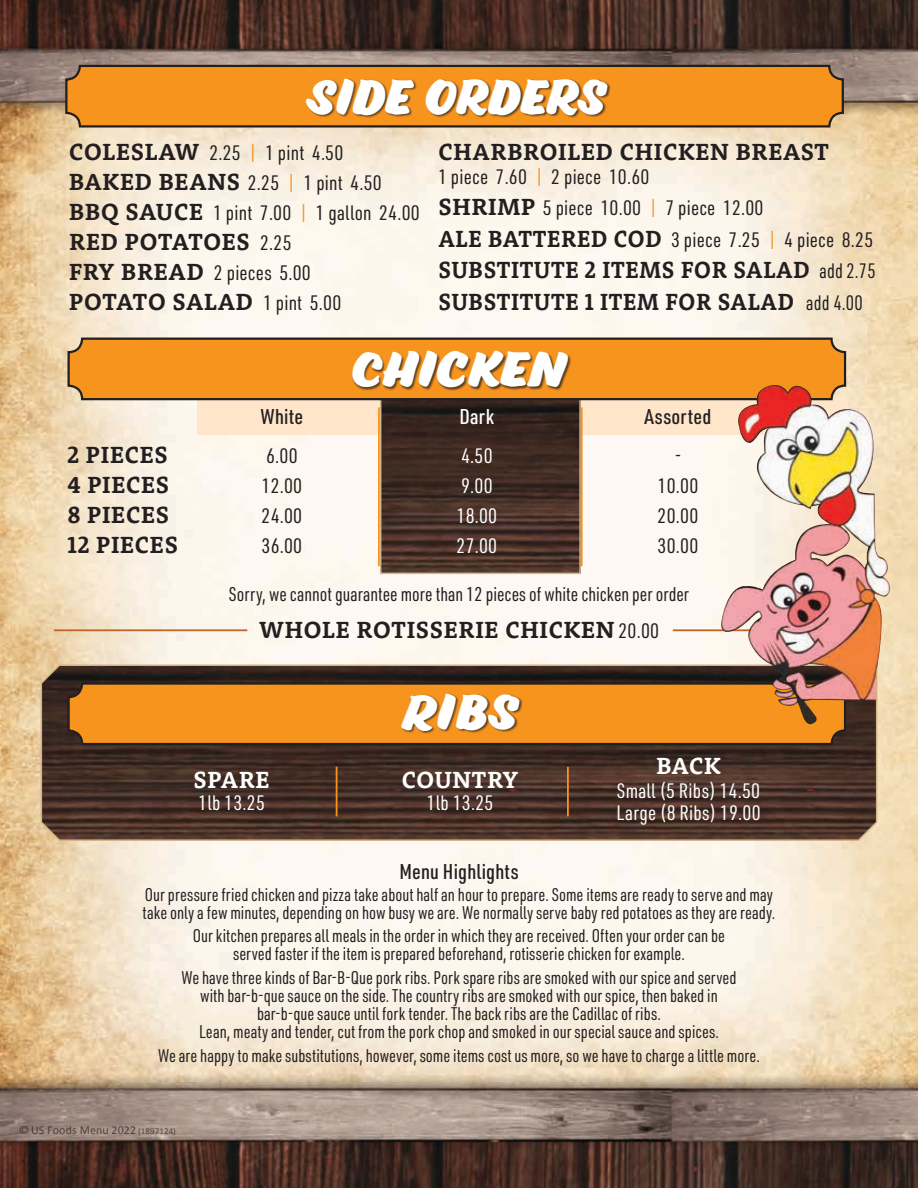
<style>
.page{position:relative;width:918px;height:1188px;background:#fff}
.page>*{position:absolute;margin:0;border:0;box-sizing:border-box;transform-origin:0 0}
.t1{font:45px "Eds Market Bold Slant";letter-spacing:.045em;color:#fff;scale:1.1 1}
.t2{font:45px "Eds Market Bold Slant";letter-spacing:.02em;color:#fff;scale:1.05 1}
.t3{font:700 24px "Rooney";letter-spacing:.03em;color:#231f20}
.t4{font:700 24px/31.5px "Rooney";letter-spacing:.03em;color:#231f20;scale:.95 1}
.t5{font:700 24px "Rooney";letter-spacing:.03em;color:#fff}
.t6{font:500 21px "URWDIN Cond";letter-spacing:.01em;color:#231f20;scale:1.04 1}
.t7{font:500 21px "URWDIN Cond";color:#fff;scale:1.04 1}
.t8{font:20.4px/30px "URWDIN Cond";letter-spacing:.01em;color:#231f20;scale:1.04 1}
.t9{font:20.4px/22px "URWDIN Cond";letter-spacing:.01em;color:#fff;scale:1.04 1}
.t10{font:19.5px "URWDIN Cond";color:#231f20}
.t11{font:18px/18px "URWDIN Cond";color:#231f20;text-align:center}
.t12{font:12px "Calibri";letter-spacing:.01em;color:#231f20}
.s1{font-family:"Rooney";font-weight:700;font-size:24px}
.s2{color:#f7941d}
.s3{font-family:"URWDIN Cond";font-weight:400;font-size:20.4px}
.s4{font-size:9px}
</style>
<div class="page">
<img style="left:0;top:0;width:918px;height:1188px">
<svg style="left:40px;top:663px;width:838px;height:179px;background:#4b362d"></svg>
<div style="left:69px;top:684px;width:776px;height:60px;background:#f7941d;border-radius:14px"></div>
<div style="left:68px;top:682px;width:778px;height:63px;border:2px solid #231f20;border-radius:14px"></div>
<div style="left:401px;top:693px;width:122px;height:41px;background:#231f20;opacity:.75"></div>
<hr style="left:336px;top:767px;width:1px;height:49px;background:#f7941d">
<hr style="left:567px;top:767px;width:2px;height:49px;background:#f7941d">
<div style="left:66px;top:66px;width:777px;height:60px;background:#f7941d;border-radius:14px"></div>
<div style="left:65px;top:65px;width:779px;height:63px;border:2px solid #231f20;border-radius:14px"></div>
<div style="left:306px;top:78px;width:305px;height:41px;background:#231f20;opacity:.75"></div>
<div style="left:197px;top:399px;width:651px;height:36px;background:#ffe6cb"></div>
<img style="left:383px;top:401px;width:195px;height:170px">
<div style="left:380px;top:398px;width:201px;height:176px;border:2px solid #d1b58a"></div>
<hr style="left:378px;top:407px;width:2px;height:159px;background:#f7941d">
<hr style="left:581px;top:407px;width:2px;height:159px;background:#f7941d">
<div style="left:69px;top:339px;width:776px;height:60px;background:#f7941d;border-radius:14px"></div>
<div style="left:68px;top:338px;width:778px;height:62px;border:2px solid #231f20;border-radius:14px"></div>
<div style="left:352px;top:350px;width:220px;height:41px;background:#231f20;opacity:.75"></div>
<hr style="left:54px;top:629px;width:193px;height:2px;background:#c0632a">
<hr style="left:673px;top:629px;width:197px;height:2px;background:#c0632a">
<img style="left:721px;top:383px;width:170px;height:341px">
<h1 class="t2" style="left:309px;top:72px;width:284px">SIDE ORDERS</h1>
<p class="t8" style="left:69px;top:137px;width:339px"><span class="s1">COLESLAW</span> 2.25 <span class="s2">|</span> 1 pint 4.50<br><span class="s1">BAKED BEANS</span> 2.25 <span class="s2">|</span> 1 pint 4.50<br><span class="s1">BBQ SAUCE</span> 1 pint 7.00 <span class="s2">|</span> 1 gallon 24.00</p>
<h2 class="t3" style="left:69px;top:226px;width:224px">RED POTATOES <span class="s3">2.25</span></h2>
<p class="t8" style="left:69px;top:257px;width:234px"><span class="s1">FRY BREAD</span> 2 pieces 5.00</p>
<h2 class="t3" style="left:69px;top:286px;width:273px">POTATO SALAD <span class="s3">1 pint 5.00</span></h2>
<h2 class="t3" style="left:438px;top:136px;width:392px">CHARBROILED CHICKEN BREAST</h2>
<p class="t8" style="left:438px;top:160px;width:420px;line-height:31.5px">1 piece 7.60 <span class="s2">|</span> 2 piece 10.60<br><span class="s1">SHRIMP</span> 5 piece 10.00 <span class="s2">|</span> 7 piece 12.00<br><span class="s1">ALE BATTERED COD</span> 3 piece 7.25 <span class="s2">|</span> 4 piece 8.25</p>
<h2 class="t4" style="left:438px;top:253px;width:462px">SUBSTITUTE 2 ITEMS FOR SALAD <span class="s3">add 2.75<br></span>SUBSTITUTE 1 ITEM FOR SALAD <span class="s3">add 4.00</span></h2>
<h1 class="t1" style="left:352px;top:344px;width:195px">CHICKEN</h1>
<p class="t6" style="left:260px;top:403px;width:43px">White</p>
<p class="t7" style="left:459px;top:403px;width:35px">Dark</p>
<p class="t6" style="left:645px;top:403px;width:66px">Assorted</p>
<h2 class="t3" style="left:68px;top:439px;width:102px">2 PIECES</h2>
<p class="t8" style="left:266px;top:440px;width:32px">6.00</p>
<p class="t9" style="left:461px;top:444px;width:32px">4.50</p>
<p class="t8" style="left:675px;top:440px;width:8px">-</p>
<h2 class="t3" style="left:68px;top:469px;width:103px">4 PIECES</h2>
<p class="t8" style="left:262px;top:470px;width:41px">12.00</p>
<p class="t9" style="left:461px;top:474px;width:32px">9.00</p>
<p class="t8" style="left:658px;top:470px;width:41px">10.00</p>
<h2 class="t3" style="left:68px;top:499px;width:103px">8 PIECES</h2>
<p class="t8" style="left:262px;top:500px;width:41px">24.00</p>
<p class="t9" style="left:457px;top:504px;width:41px">18.00</p>
<p class="t8" style="left:658px;top:500px;width:41px">20.00</p>
<h2 class="t3" style="left:68px;top:529px;width:112px">12 PIECES</h2>
<p class="t8" style="left:262px;top:530px;width:41px">36.00</p>
<p class="t9" style="left:457px;top:534px;width:41px">27.00</p>
<p class="t8" style="left:658px;top:530px;width:41px">30.00</p>
<p class="t10" style="left:229px;top:581px;width:462px">Sorry, we cannot guarantee more than 12 pieces of white chicken per order</p>
<h2 class="t3" style="left:259px;top:614px;width:402px">WHOLE ROTISSERIE CHICKEN <span class="s3">20.00</span></h2>
<h2 class="t5" style="left:194px;top:764px;width:78px">SPARE</h2>
<p class="t9" style="left:198px;top:791px;width:66px">1lb 13.25</p>
<h1 class="t1" style="left:401px;top:687px;width:107px">RIBS</h1>
<h2 class="t5" style="left:402px;top:764px;width:118px">COUNTRY</h2>
<p class="t9" style="left:427px;top:791px;width:66px">1lb 13.25</p>
<h2 class="t5" style="left:656px;top:750px;width:66px">BACK</h2>
<p class="t9" style="left:616px;top:779px;width:140px">Small (5 Ribs) 14.50<br>Large (8 Ribs) 19.00</p>
<p class="t6" style="left:399px;top:857px;width:116px">Menu Highlights</p>
<p class="t11" style="left:143px;top:885px;width:634px;text-align:left">Our pressure fried chicken and pizza take about half an hour to prepare. Some items are ready to serve and may take only a few minutes, depending on how busy we are. We normally serve baby red potatoes as they are ready.</p>
<p class="t11" style="left:193px;top:927px;width:534px">Our kitchen prepares all meals in the order in which they are received. Often your order can be served faster if the item is prepared beforehand, rotisserie chicken for example.</p>
<p class="t11" style="left:181px;top:968px;width:557px">We have three kinds of Bar-B-Que pork ribs. Pork spare ribs are smoked with our spice and served with bar-b-que sauce on the side. The country ribs are smoked with our spice, then baked in bar-b-que sauce until fork tender. The back ribs are the Cadillac of ribs.<br>Lean, meaty and tender, cut from the pork chop and smoked in our special sauce and spices.</p>
<p class="t11" style="left:158px;top:1046px;width:603px">We are happy to make substitutions, however, some items cost us more, so we have to charge a little more.</p>
<p class="t12" style="left:18px;top:1122px;width:159px">© US Foods Menu 2022 <span class="s4">(1897124)</span></p>
</div>
